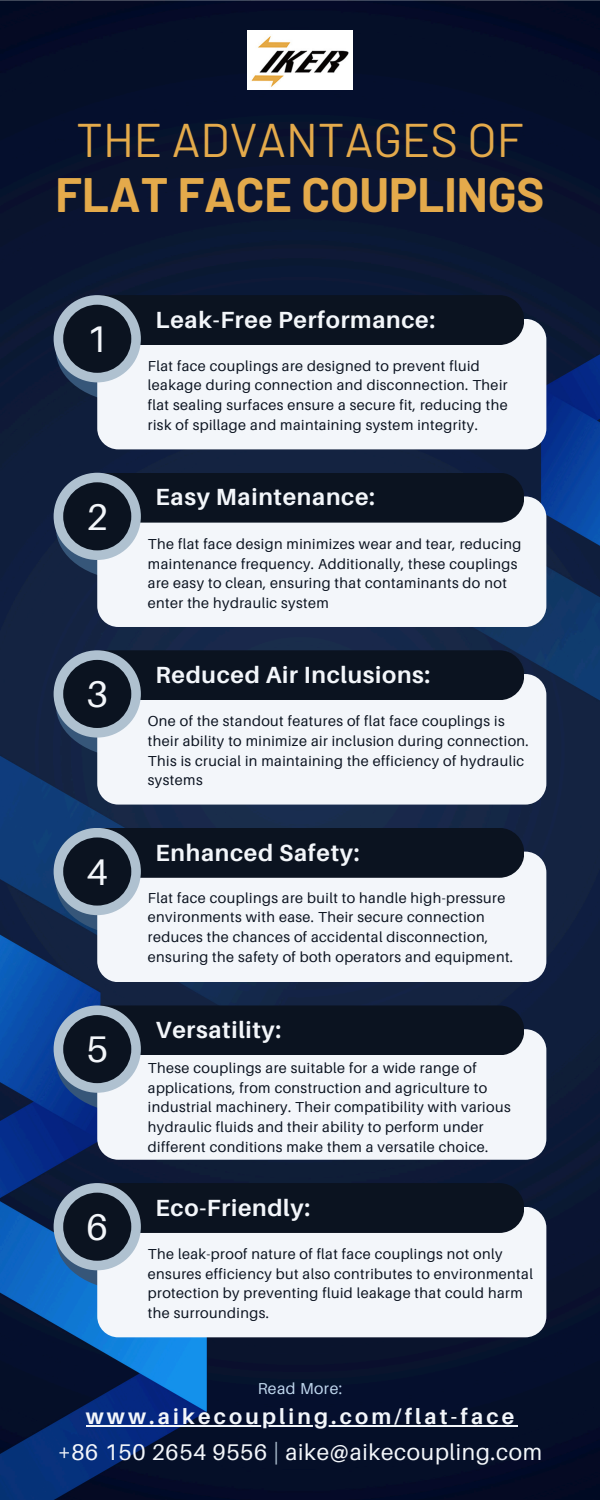
<style>
.page{position:relative;width:600px;height:1500px;background:#fff}
.page>*{position:absolute;margin:0;border:0;box-sizing:border-box;transform-origin:0 0}
.t1{font:700 47.2px/54.8px "Barlow";color:#e4aa4b;text-align:center}
.t2{font:37.1px "Aileron";color:#f3f6fa}
.t3{font:700 23.4px "Aileron";letter-spacing:.03em;color:#f3f6fa}
.t4{font:22.7px "Aileron";letter-spacing:.03em;color:#f3f6fa}
.t5{font:700 21.7px "Aileron";letter-spacing:.15em;color:#f3f6fa}
.t6{font:15.8px "Aileron";letter-spacing:.03em;color:#bfd7ed}
.t7{font:14.5px/19.7px "Aileron";letter-spacing:.03em;color:#0b1320}
.s1{font-weight:400}
.s2{color:#afc1d0}
</style>
<div class="page">
<img style="left:0;top:0;width:600px;height:1500px">
<div style="left:56px;top:298px;width:144px;height:104px;background:#365679;border-radius:50%"></div>
<div style="left:97px;top:319px;width:449px;height:130px;background:#f3f6fa;border-radius:21px"></div>
<div style="left:79px;top:295px;width:445px;height:50px;background:#0b1320;border-radius:25px"></div>
<div style="left:54px;top:295px;width:87px;height:87px;background:#afc1d0;border-radius:50%"></div>
<div style="left:63px;top:305px;width:68px;height:68px;background:#0b1320;border-radius:50%"></div>
<div style="left:56px;top:476px;width:144px;height:104px;background:#365679;border-radius:50%"></div>
<div style="left:97px;top:496px;width:449px;height:131px;background:#f3f6fa;border-radius:21px"></div>
<div style="left:79px;top:473px;width:445px;height:50px;background:#0b1320;border-radius:25px"></div>
<div style="left:54px;top:473px;width:87px;height:87px;background:#afc1d0;border-radius:50%"></div>
<div style="left:63px;top:482px;width:68px;height:68px;background:#0b1320;border-radius:50%"></div>
<div style="left:56px;top:653px;width:144px;height:104px;background:#365679;border-radius:50%"></div>
<div style="left:97px;top:674px;width:449px;height:131px;background:#f3f6fa;border-radius:21px"></div>
<div style="left:79px;top:650px;width:445px;height:50px;background:#0b1320;border-radius:25px"></div>
<div style="left:54px;top:650px;width:87px;height:88px;background:#afc1d0;border-radius:50%"></div>
<div style="left:63px;top:660px;width:68px;height:68px;background:#0b1320;border-radius:50%"></div>
<div style="left:56px;top:831px;width:144px;height:104px;background:#365679;border-radius:50%"></div>
<div style="left:97px;top:852px;width:449px;height:130px;background:#f3f6fa;border-radius:21px"></div>
<div style="left:79px;top:828px;width:445px;height:50px;background:#0b1320;border-radius:25px"></div>
<div style="left:54px;top:828px;width:87px;height:87px;background:#afc1d0;border-radius:50%"></div>
<div style="left:63px;top:837px;width:68px;height:69px;background:#0b1320;border-radius:50%"></div>
<div style="left:56px;top:1008px;width:144px;height:105px;background:#365679;border-radius:50%"></div>
<div style="left:97px;top:1029px;width:449px;height:131px;background:#f3f6fa;border-radius:21px"></div>
<div style="left:79px;top:1005px;width:445px;height:50px;background:#0b1320;border-radius:25px"></div>
<div style="left:54px;top:1005px;width:87px;height:88px;background:#afc1d0;border-radius:50%"></div>
<div style="left:63px;top:1015px;width:68px;height:68px;background:#0b1320;border-radius:50%"></div>
<div style="left:56px;top:1186px;width:144px;height:104px;background:#365679;border-radius:50%"></div>
<div style="left:97px;top:1207px;width:449px;height:130px;background:#f3f6fa;border-radius:21px"></div>
<div style="left:79px;top:1183px;width:445px;height:50px;background:#0b1320;border-radius:25px"></div>
<div style="left:54px;top:1183px;width:87px;height:87px;background:#afc1d0;border-radius:50%"></div>
<div style="left:63px;top:1193px;width:68px;height:68px;background:#0b1320;border-radius:50%"></div>
<hr style="left:86px;top:1425px;width:431px;height:2px;background:#f3f6fa">
<img style="left:248px;top:30px;width:104px;height:60px">
<p class="t1" style="left:56px;top:111px;width:490px"><span class="s1">THE ADVANTAGES OF<br></span>FLAT FACE COUPLINGS</p>
<p class="t2" style="left:86px;top:316px;width:23px">1</p>
<h2 class="t2" style="left:86px;top:494px;width:23px">2</h2>
<h2 class="t2" style="left:86px;top:671px;width:23px">3</h2>
<p class="t2" style="left:86px;top:849px;width:23px">4</p>
<p class="t2" style="left:86px;top:1026px;width:23px">5</p>
<h2 class="t2" style="left:86px;top:1204px;width:23px">6</h2>
<p class="t3" style="left:156px;top:305px;width:281px">Leak-Free Performance:</p>
<h1 class="t7" style="left:148px;top:355px;width:361px">Flat face couplings are designed to prevent fluid leakage during connection and disconnection. Their flat sealing surfaces ensure a secure fit, reducing the risk of spillage and maintaining system integrity.</h1>
<p class="t3" style="left:156px;top:483px;width:221px">Easy Maintenance:</p>
<p class="t7" style="left:148px;top:534px;width:375px">The flat face design minimizes wear and tear, reducing maintenance frequency. Additionally, these couplings are easy to clean, ensuring that contaminants do not enter the hydraulic system</p>
<p class="t3" style="left:156px;top:660px;width:276px">Reduced Air Inclusions:</p>
<h2 class="t7" style="left:148px;top:711px;width:382px">One of the standout features of flat face couplings is their ability to minimize air inclusion during connection.<br>This is crucial in maintaining the efficiency of hydraulic systems</h2>
<p class="t3" style="left:156px;top:838px;width:206px">Enhanced Safety:</p>
<p class="t7" style="left:148px;top:888px;width:367px">Flat face couplings are built to handle high-pressure environments with ease. Their secure connection reduces the chances of accidental disconnection, ensuring the safety of both operators and equipment.</p>
<h2 class="t3" style="left:156px;top:1015px;width:127px">Versatility:</h2>
<p class="t7" style="left:148px;top:1058px;width:364px">These couplings are suitable for a wide range of applications, from construction and agriculture to industrial machinery. Their compatibility with various hydraulic fluids and their ability to perform under different conditions make them a versatile choice.</p>
<p class="t3" style="left:156px;top:1193px;width:156px">Eco-Friendly:</p>
<h2 class="t7" style="left:148px;top:1244px;width:387px">The leak-proof nature of flat face couplings not only ensures efficiency but also contributes to environmental protection by preventing fluid leakage that could harm the surroundings.</h2>
<p class="t6" style="left:258px;top:1379px;width:86px">Read More:</p>
<p class="t5" style="left:86px;top:1403px;width:430px">www.aikecoupling.com/flat-face</p>
<h2 class="t4" style="left:58px;top:1438px;width:486px">+86 150 2654 9556 <span class="s2">|</span> aike@aikecoupling.com</h2>
</div>
